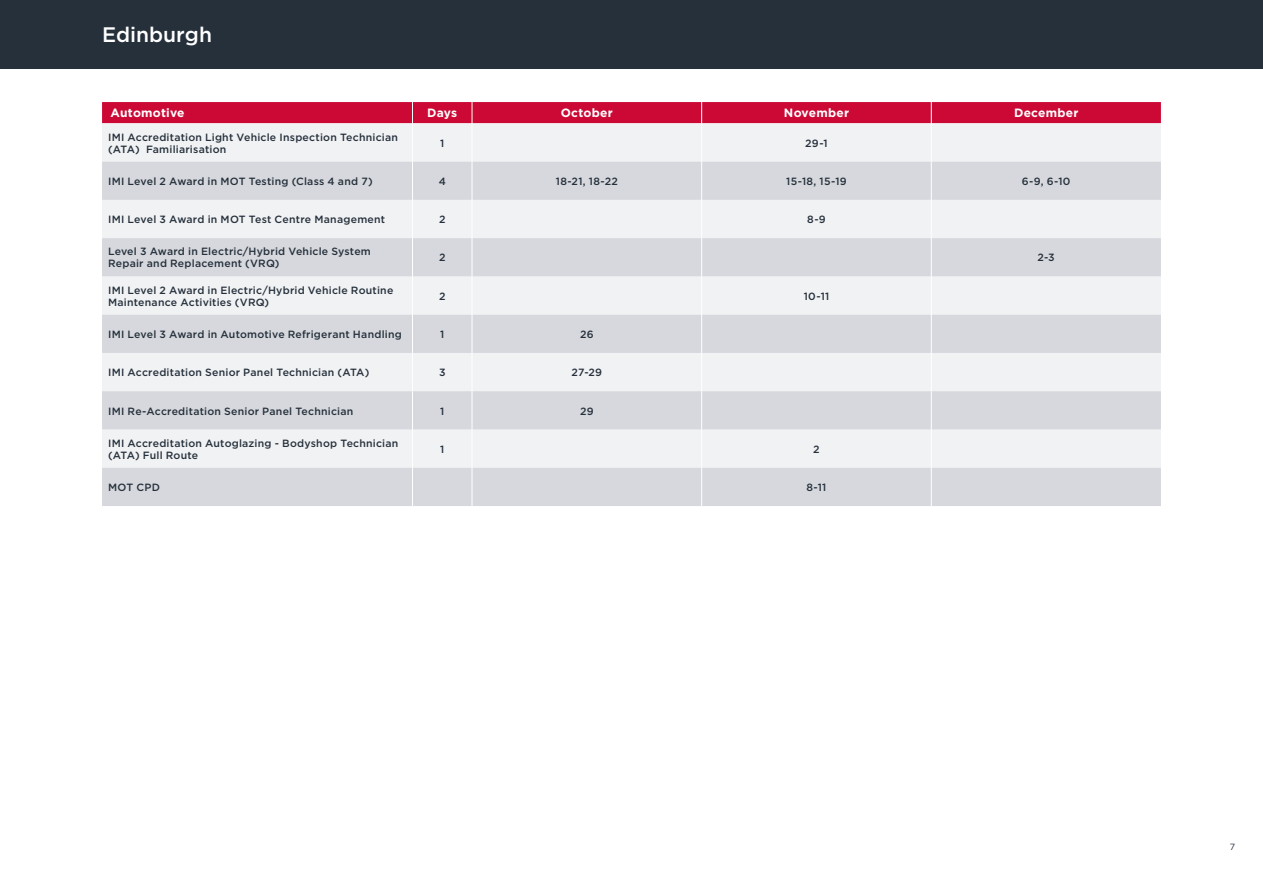
<style>
.page{position:relative;width:1263px;height:893px;background:#fff}
.page>*{position:absolute;margin:0;border:0;box-sizing:border-box;transform-origin:0 0}
.t1{font:500 21px "Gotham";color:#fff}
.t2{font:700 12px "Gotham";letter-spacing:.02em;color:#fff}
.t3{font:500 10.5px/12px "Gotham";letter-spacing:.02em;color:#25303b}
.t4{font:9px "Gotham";color:#25303b}
</style>
<div class="page">
<div style="left:0;top:0;width:638px;height:68px;background:#25303b"></div>
<div style="left:625px;top:0;width:638px;height:68px;background:#25303b"></div>
<div style="left:102px;top:123px;width:1059px;height:39px;background:#f1f2f4"></div>
<svg style="left:102px;top:162px;width:1059px;height:344px;fill:#d6d8dd"></svg>
<hr style="left:412px;top:123px;width:1px;height:39px;background:#fff">
<hr style="left:472px;top:123px;width:1px;height:39px;background:#fff">
<hr style="left:701px;top:123px;width:1px;height:39px;background:#fff">
<hr style="left:931px;top:123px;width:1px;height:39px;background:#fff">
<hr style="left:412px;top:162px;width:1px;height:38px;background:#fff">
<hr style="left:472px;top:162px;width:1px;height:38px;background:#fff">
<hr style="left:701px;top:162px;width:1px;height:38px;background:#fff">
<hr style="left:931px;top:162px;width:1px;height:38px;background:#fff">
<hr style="left:412px;top:200px;width:1px;height:38px;background:#fff">
<hr style="left:472px;top:200px;width:1px;height:38px;background:#fff">
<hr style="left:701px;top:200px;width:1px;height:38px;background:#fff">
<hr style="left:931px;top:200px;width:1px;height:38px;background:#fff">
<hr style="left:412px;top:238px;width:1px;height:38px;background:#fff">
<hr style="left:472px;top:238px;width:1px;height:38px;background:#fff">
<hr style="left:701px;top:238px;width:1px;height:38px;background:#fff">
<hr style="left:931px;top:238px;width:1px;height:38px;background:#fff">
<hr style="left:412px;top:276px;width:1px;height:39px;background:#fff">
<hr style="left:472px;top:276px;width:1px;height:39px;background:#fff">
<hr style="left:701px;top:276px;width:1px;height:39px;background:#fff">
<hr style="left:931px;top:276px;width:1px;height:39px;background:#fff">
<hr style="left:412px;top:315px;width:1px;height:38px;background:#fff">
<hr style="left:472px;top:315px;width:1px;height:38px;background:#fff">
<hr style="left:701px;top:315px;width:1px;height:38px;background:#fff">
<hr style="left:931px;top:315px;width:1px;height:38px;background:#fff">
<hr style="left:412px;top:353px;width:1px;height:38px;background:#fff">
<hr style="left:472px;top:353px;width:1px;height:38px;background:#fff">
<hr style="left:701px;top:353px;width:1px;height:38px;background:#fff">
<hr style="left:931px;top:353px;width:1px;height:38px;background:#fff">
<hr style="left:412px;top:391px;width:1px;height:38px;background:#fff">
<hr style="left:472px;top:391px;width:1px;height:38px;background:#fff">
<hr style="left:701px;top:391px;width:1px;height:38px;background:#fff">
<hr style="left:931px;top:391px;width:1px;height:38px;background:#fff">
<hr style="left:412px;top:429px;width:1px;height:39px;background:#fff">
<hr style="left:472px;top:429px;width:1px;height:39px;background:#fff">
<hr style="left:701px;top:429px;width:1px;height:39px;background:#fff">
<hr style="left:931px;top:429px;width:1px;height:39px;background:#fff">
<hr style="left:412px;top:468px;width:1px;height:38px;background:#fff">
<hr style="left:472px;top:468px;width:1px;height:38px;background:#fff">
<hr style="left:701px;top:468px;width:1px;height:38px;background:#fff">
<hr style="left:931px;top:468px;width:1px;height:38px;background:#fff">
<div style="left:102px;top:102px;width:1059px;height:21px;background:#cc0935"></div>
<h1 class="t1" style="left:102px;top:21px;width:111px">Edinburgh</h1>
<p class="t2" style="left:111px;top:105px;width:75px">Automotive</p>
<p class="t2" style="left:427px;top:105px;width:31px">Days</p>
<p class="t2" style="left:561px;top:105px;width:53px">October</p>
<p class="t2" style="left:784px;top:105px;width:67px">November</p>
<p class="t2" style="left:1014px;top:105px;width:66px">December</p>
<p class="t3" style="left:108px;top:131px;width:291px">IMI Accreditation Light Vehicle Inspection Technician (ATA) Familiarisation</p>
<p class="t3" style="left:440px;top:137px;width:6px">1</p>
<p class="t3" style="left:805px;top:137px;width:24px">29-1</p>
<p class="t3" style="left:108px;top:175px;width:266px">IMI Level 2 Award in MOT Testing (Class 4 and 7)</p>
<p class="t3" style="left:439px;top:175px;width:9px">4</p>
<p class="t3" style="left:556px;top:175px;width:64px">18-21, 18-22</p>
<p class="t3" style="left:786px;top:175px;width:62px">15-18, 15-19</p>
<p class="t3" style="left:1022px;top:175px;width:50px">6-9, 6-10</p>
<p class="t3" style="left:108px;top:213px;width:279px">IMI Level 3 Award in MOT Test Centre Management</p>
<p class="t3" style="left:439px;top:213px;width:8px">2</p>
<p class="t3" style="left:807px;top:213px;width:20px">8-9</p>
<p class="t3" style="left:108px;top:246px;width:264px">Level 3 Award in Electric/Hybrid Vehicle System<br>Repair and Replacement (VRQ)</p>
<p class="t3" style="left:439px;top:252px;width:8px">2</p>
<p class="t3" style="left:1037px;top:252px;width:19px">2-3</p>
<p class="t3" style="left:108px;top:284px;width:287px">IMI Level 2 Award in Electric/Hybrid Vehicle Routine<br>Maintenance Activities (VRQ)</p>
<p class="t3" style="left:439px;top:290px;width:8px">2</p>
<p class="t3" style="left:804px;top:290px;width:27px">10-11</p>
<p class="t3" style="left:108px;top:328px;width:295px">IMI Level 3 Award in Automotive Refrigerant Handling</p>
<p class="t3" style="left:440px;top:328px;width:6px">1</p>
<p class="t3" style="left:580px;top:328px;width:15px">26</p>
<p class="t3" style="left:108px;top:366px;width:263px">IMI Accreditation Senior Panel Technician (ATA)</p>
<p class="t3" style="left:439px;top:366px;width:8px">3</p>
<p class="t3" style="left:571px;top:366px;width:32px">27-29</p>
<p class="t3" style="left:108px;top:405px;width:247px">IMI Re-Accreditation Senior Panel Technician</p>
<p class="t3" style="left:440px;top:405px;width:6px">1</p>
<p class="t3" style="left:580px;top:405px;width:15px">29</p>
<p class="t3" style="left:108px;top:437px;width:292px">IMI Accreditation Autoglazing - Bodyshop Technician (ATA) Full Route</p>
<p class="t3" style="left:440px;top:443px;width:6px">1</p>
<p class="t3" style="left:813px;top:443px;width:8px">2</p>
<p class="t3" style="left:108px;top:481px;width:53px">MOT CPD</p>
<p class="t3" style="left:806px;top:481px;width:21px">8-11</p>
<p class="t4" style="left:1230px;top:841px;width:7px">7</p>
</div>
